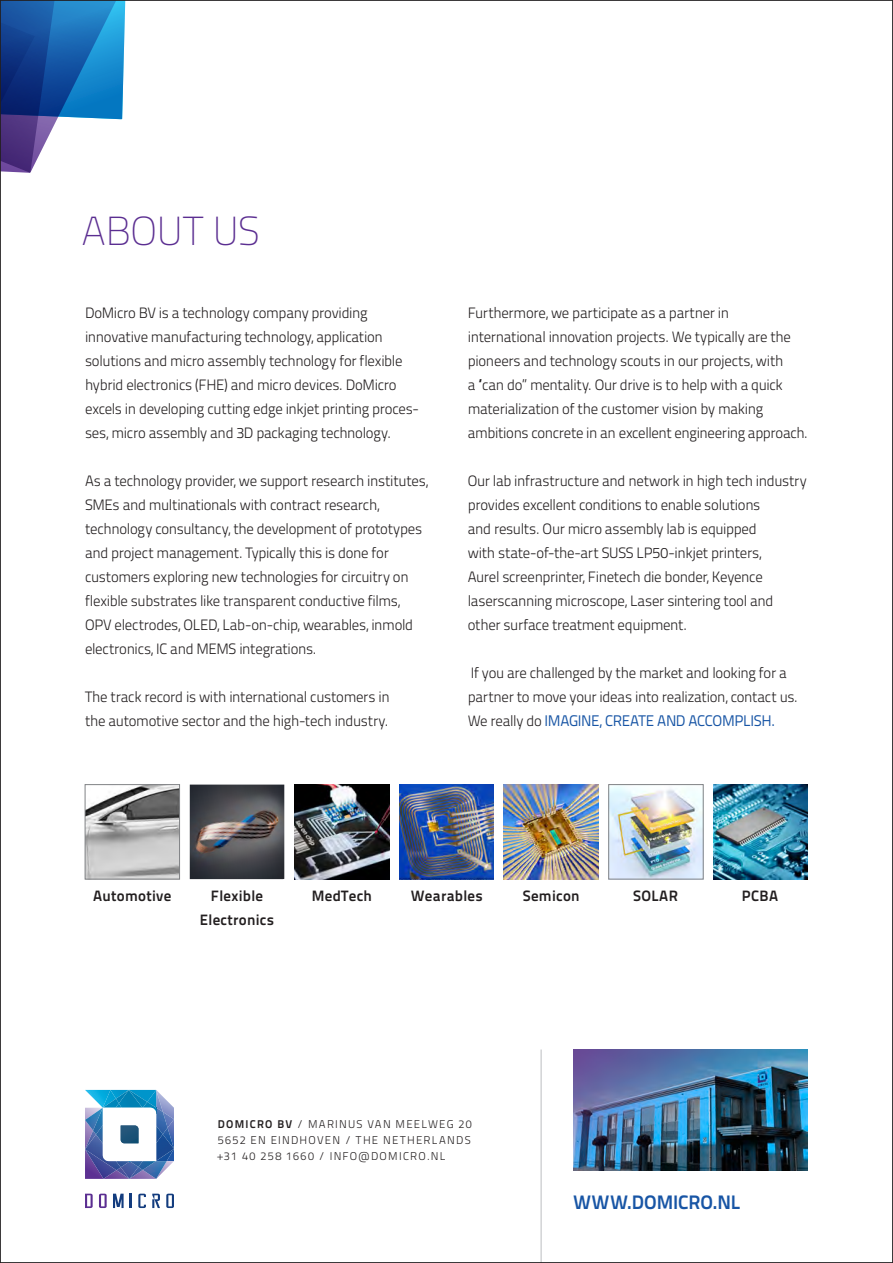
<style>
.page{position:relative;width:893px;height:1263px;background:#fff}
.page>*{position:absolute;margin:0;border:0;box-sizing:border-box;transform-origin:0 0}
.t1{font:100 40.5px "Titillium Text 22 L";letter-spacing:-.01em;color:#5b2e91}
.t2{font:700 19.5px "Titillium Text 22 L";letter-spacing:-.005em;color:#1855a5}
.t3{font:15.3px "Titillium Text 22 L";letter-spacing:-.025em;color:#1855a5}
.t4{font:300 15px/24px "Titillium Text 22 L";letter-spacing:-.02em;color:#231f20}
.t5{font:700 15px "Titillium Text 22 L";letter-spacing:.02em;color:#231f20}
.t6{font:300 11.25px/16px "Titillium Text 22 L";letter-spacing:.11em;color:#231f20}
.s1{font-weight:300;font-size:15px;color:#231f20}
.s2{font-weight:700}
</style>
<div class="page">
<img style="left:573px;top:1049px;width:235px;height:122px">
<svg style="left:85px;top:1090px;width:89px;height:89px"></svg>
<svg style="left:85px;top:1194px;width:8px;height:14px"></svg>
<svg style="left:99px;top:1194px;width:8px;height:14px"></svg>
<svg style="left:113px;top:1194px;width:11px;height:14px"></svg>
<svg style="left:130px;top:1194px;width:2px;height:14px"></svg>
<svg style="left:138px;top:1194px;width:8px;height:14px"></svg>
<svg style="left:152px;top:1194px;width:8px;height:14px"></svg>
<svg style="left:166px;top:1194px;width:8px;height:14px"></svg>
<svg style="left:2px;top:2px;width:124px;height:171px"></svg>
<img style="left:611px;top:786px;width:90px;height:91px">
<img style="left:190px;top:784px;width:94px;height:95px">
<img style="left:713px;top:784px;width:95px;height:95px">
<img style="left:504px;top:784px;width:94px;height:95px">
<img style="left:399px;top:784px;width:95px;height:95px">
<img style="left:87px;top:786px;width:91px;height:91px">
<div style="left:85px;top:784px;width:95px;height:95px;border:1px solid #808285"></div>
<img style="left:294px;top:784px;width:95px;height:95px">
<hr style="left:541px;top:1049px;width:1px;height:214px;background:#bcbdc0">
<p class="t1" style="left:82px;top:202px;width:180px">ABOUT US</p>
<p class="t4" style="left:85px;top:300px;width:335px">DoMicro BV is a technology company providing innovative manufacturing technology, application solutions and micro assembly technology for flexible hybrid electronics (FHE) and micro devices. DoMicro excels in developing cutting edge inkjet printing proces&shy;ses, micro assembly and 3D packaging technology.</p>
<p class="t4" style="left:85px;top:468px;width:345px">As a technology provider, we support research institutes, SMEs and multinationals with contract research, technology consultancy, the development of prototypes and project management. Typically this is done for customers exploring new technologies for circuitry on flexible substrates like transparent conductive films, OPV electrodes, OLED, Lab-on-chip, wearables, inmold electronics, IC and MEMS integrations.</p>
<p class="t4" style="left:85px;top:684px;width:306px">The track record is with international customers in the automotive sector and the high-tech industry.</p>
<p class="t4" style="left:468px;top:300px;width:342px">Furthermore, we participate as a partner in international innovation projects. We typically are the pioneers and technology scouts in our projects, with<br>a “can do” mentality. Our drive is to help with a quick materialization of the customer vision by making ambitions concrete in an excellent engineering approach.</p>
<p class="t4" style="left:468px;top:468px;width:340px">Our lab infrastructure and network in high tech industry provides excellent conditions to enable solutions<br>and results. Our micro assembly lab is equipped<br>with state-of-the-art SUSS LP50-inkjet printers,<br>Aurel screenprinter, Finetech die bonder, Keyence laserscanning microscope, Laser sintering tool and other surface treatment equipment.</p>
<p class="t4" style="left:468px;top:660px;width:332px">If you are challenged by the market and looking for a partner to move your ideas into realization, contact us.</p>
<p class="t3" style="left:468px;top:709px;width:309px"><span class="s1">We really do</span> IMAGINE, CREATE AND ACCOMPLISH.</p>
<p class="t5" style="left:93px;top:884px;width:80px">Automotive</p>
<p class="t5" style="left:211px;top:884px;width:54px">Flexible</p>
<p class="t5" style="left:312px;top:884px;width:62px">MedTech</p>
<p class="t5" style="left:411px;top:884px;width:74px">Wearables</p>
<p class="t5" style="left:523px;top:884px;width:58px">Semicon</p>
<p class="t5" style="left:633px;top:884px;width:46px">SOLAR</p>
<p class="t5" style="left:742px;top:884px;width:38px">PCBA</p>
<p class="t5" style="left:200px;top:908px;width:76px">Electronics</p>
<p class="t6" style="left:218px;top:1115px;width:256px"><span class="s2">DOMICRO BV</span> / MARINUS VAN MEELWEG 20</p>
<p class="t6" style="left:218px;top:1131px;width:255px">5652 EN EINDHOVEN / THE NETHERLANDS +31 40 258 1660 / INFO@DOMICRO.NL</p>
<p class="t2" style="left:573px;top:1187px;width:169px">WWW.DOMICRO.NL</p>
</div>
